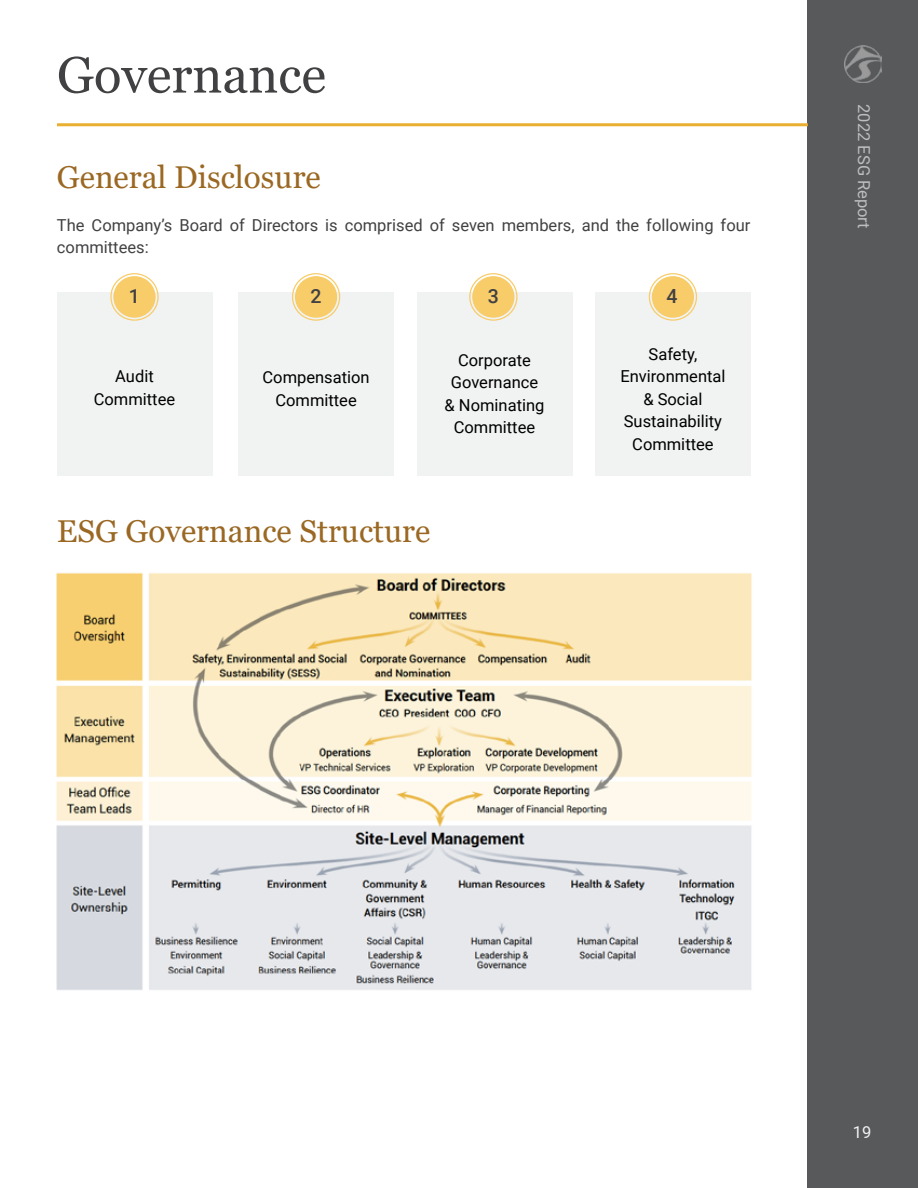
<style>
.page{position:relative;width:918px;height:1188px;background:#fff}
.page>*{position:absolute;margin:0;border:0;box-sizing:border-box;transform-origin:0 0}
.Headings_2{font:51px "Georgia";color:#414042}
.Headings_4{font:31.5px "Georgia";color:#9a6823}
.Headings_4-2{font:500 19.5px "Roboto";color:#414042}
.t1{font:16.5px/22.5px "Roboto";color:#000;text-align:center}
.Paragraph{font:16.5px/22.5px "Roboto";color:#414042}
.t2{font:16.5px "Roboto";color:#bcbec0}
.t3{font:16.5px "Roboto";color:#f1f2f2}
</style>
<div class="page">
<div style="left:808px;top:0;width:110px;height:1188px;background:#58595b"></div>
<hr style="left:57px;top:123px;width:751px;height:3px;background:#e9af30">
<img style="left:57px;top:572px;width:695px;height:418px">
<div style="left:57px;top:292px;width:155px;height:184px;background:#f1f2f2"></div>
<div style="left:113px;top:276px;width:43px;height:42px;background:#f7cc69;border-radius:50%"></div>
<div style="left:110px;top:273px;width:49px;height:48px;border:1px solid #f7cc69;border-radius:50%"></div>
<div style="left:239px;top:292px;width:155px;height:184px;background:#f1f2f2"></div>
<div style="left:295px;top:276px;width:42px;height:42px;background:#f7cc69;border-radius:50%"></div>
<div style="left:292px;top:273px;width:48px;height:48px;border:1px solid #f7cc69;border-radius:50%"></div>
<div style="left:417px;top:292px;width:155px;height:184px;background:#f1f2f2"></div>
<div style="left:472px;top:276px;width:42px;height:42px;background:#f7cc69;border-radius:50%"></div>
<div style="left:469px;top:273px;width:49px;height:48px;border:1px solid #f7cc69;border-radius:50%"></div>
<div style="left:595px;top:292px;width:155px;height:184px;background:#f1f2f2"></div>
<div style="left:652px;top:276px;width:42px;height:42px;background:#f7cc69;border-radius:50%"></div>
<div style="left:649px;top:273px;width:48px;height:48px;border:1px solid #f7cc69;border-radius:50%"></div>
<img style="left:845px;top:45px;width:36px;height:37px">
<p class="Headings_2" style="left:57px;top:44px;width:271px">Governance</p>
<p class="Headings_4" style="left:57px;top:158px;width:265px">General Disclosure</p>
<p class="Paragraph" style="left:57px;top:213px;width:695px">The Company’s Board of Directors is comprised of seven members, and the following four committees:</p>
<p class="Headings_4-2" style="left:129px;top:283px;width:13px">1</p>
<p class="t1" style="left:94px;top:364px;width:83px">Audit<br>Committee</p>
<p class="Headings_4-2" style="left:311px;top:283px;width:13px">2</p>
<p class="Headings_4-2" style="left:488px;top:283px;width:13px">3</p>
<p class="Headings_4-2" style="left:667px;top:283px;width:13px">4</p>
<p class="t1" style="left:263px;top:365px;width:109px">Compensation<br>Committee</p>
<p class="t1" style="left:445px;top:348px;width:101px">Corporate<br>Governance &amp; Nominating<br>Committee</p>
<p class="t1" style="left:620px;top:342px;width:107px">Safety,<br>Environmental &amp; Social<br>Sustainability<br>Committee</p>
<p class="Headings_4" style="left:57px;top:512px;width:375px">ESG Governance Structure</p>
<p class="t2" style="left:876px;top:104px;width:126px;rotate:90deg">2022 ESG Report</p>
<p class="t3" style="left:853px;top:1120px;width:20px">19</p>
</div>
